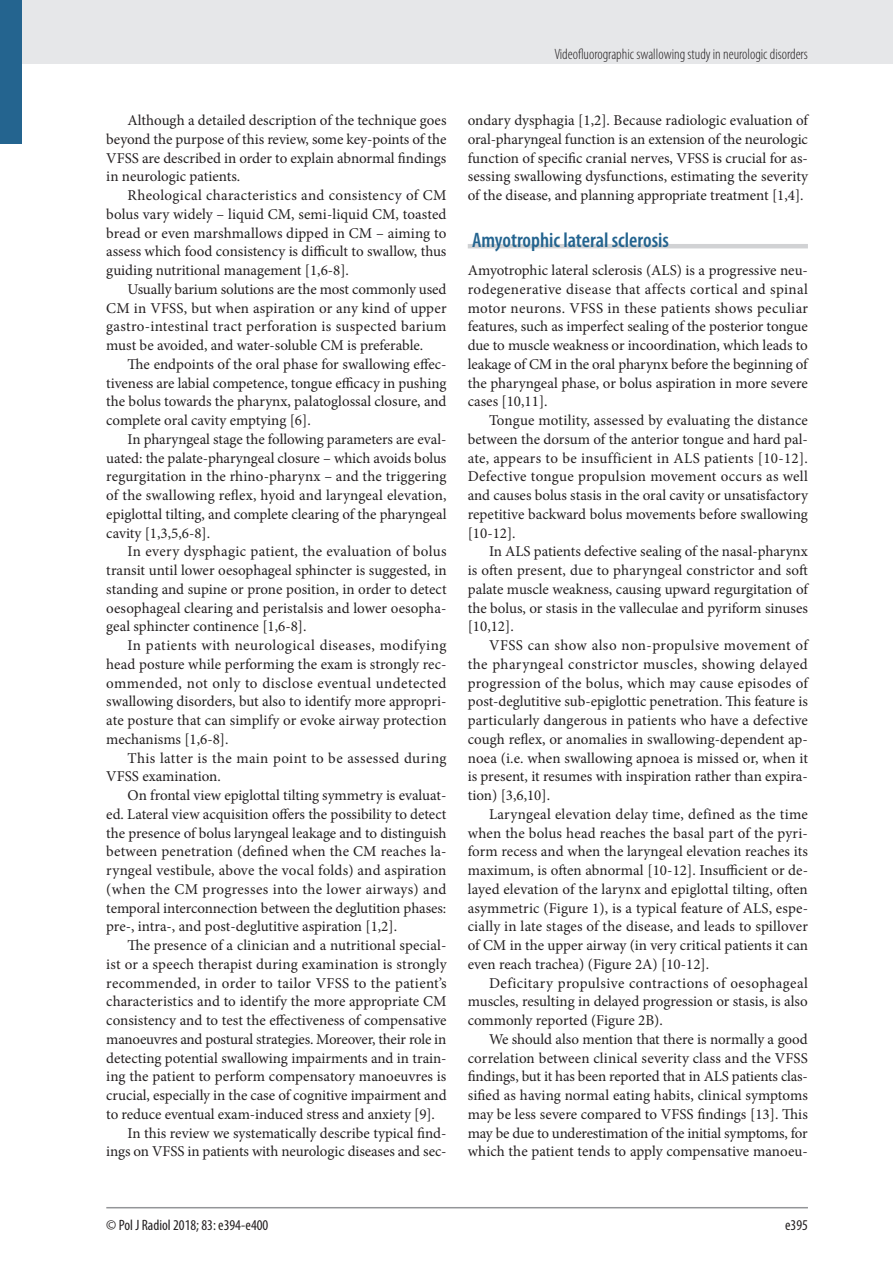
<style>
.page{position:relative;width:893px;height:1263px;background:#fff}
.page>*{position:absolute;margin:0;border:0;box-sizing:border-box;transform-origin:0 0}
.t1{font:600 condensed 21px "Myriad Pro";color:#24648f}
.t2{font:15px/18.8px "Minion Pro";color:#231f20;text-align:justify}
.t3{font:15px/18.8px "Minion Pro";letter-spacing:.02em;color:#231f20}
.t4{font:300 condensed 15px "Myriad Pro";color:#231f20}
.t5{font:15px "Minion Pro";letter-spacing:.025em;color:#231f20}
.t6{font:condensed 15px "Myriad Pro";color:#231f20}
</style>
<div class="page">
<div style="left:0;top:0;width:893px;height:64px;background:#e6e7e9"></div>
<hr style="left:106px;top:1207px;width:702px;height:1px;background:#939598">
<div style="left:0;top:0;width:21px;height:144px;background:#24648f"></div>
<hr style="left:468px;top:244px;width:340px;height:4px;background:#d1d2d4">
<p class="t2" style="left:106px;top:111px;width:342px;text-indent:21px">Although a detailed description of the technique goes beyond the purpose of this review, some key-points of the VFSS are described in order to explain abnormal findings in neurologic patients.</p>
<p class="t2" style="left:106px;top:186px;width:342px;text-indent:21px">Rheological characteristics and consistency of CM bolus vary widely – liquid CM, semi-liquid CM, toasted bread or even marshmallows dipped in CM – aiming to assess which food consistency is difficult to swallow, thus guiding nutritional management [1,6-8].</p>
<p class="t2" style="left:106px;top:280px;width:342px;text-indent:21px">Usually barium solutions are the most commonly used CM in VFSS, but when aspiration or any kind of upper gastro-intestinal tract perforation is suspected barium must be avoided, and water-soluble CM is preferable.</p>
<p class="t2" style="left:106px;top:355px;width:342px;text-indent:21px">The endpoints of the oral phase for swallowing effec&shy;tiveness are labial competence, tongue efficacy in pushing the bolus towards the pharynx, palatoglossal closure, and complete oral cavity emptying [6].</p>
<p class="t2" style="left:106px;top:430px;width:342px;text-indent:21px">In pharyngeal stage the following parameters are eval&shy;uated: the palate-pharyngeal closure – which avoids bolus regurgitation in the rhino-pharynx – and the triggering of the swallowing reflex, hyoid and laryngeal elevation, epiglottal tilting, and complete clearing of the pharyngeal cavity [1,3,5,6-8].</p>
<p class="t2" style="left:106px;top:542px;width:342px;text-indent:21px">In every dysphagic patient, the evaluation of bolus transit until lower oesophageal sphincter is suggested, in standing and supine or prone position, in order to detect oesophageal clearing and peristalsis and lower oesopha&shy;geal sphincter continence [1,6-8].</p>
<p class="t2" style="left:106px;top:636px;width:342px;text-indent:21px">In patients with neurological diseases, modifying head posture while performing the exam is strongly rec&shy;ommended, not only to disclose eventual undetected swallowing disorders, but also to identify more appropri&shy;ate posture that can simplify or evoke airway protection mechanisms [1,6-8].</p>
<p class="t3" style="left:106px;top:748px;width:342px;text-indent:21px">This latter is the main point to be assessed during<br>VFSS examination.</p>
<p class="t2" style="left:106px;top:786px;width:342px;text-indent:21px">On frontal view epiglottal tilting symmetry is evaluat&shy;ed. Lateral view acquisition offers the possibility to detect the presence of bolus laryngeal leakage and to distinguish between penetration (defined when the CM reaches la&shy;ryngeal vestibule, above the vocal folds) and aspiration (when the CM progresses into the lower airways) and temporal interconnection between the deglutition phases: pre-, intra-, and post-deglutitive aspiration [1,2].</p>
<p class="t2" style="left:128px;top:936px;width:320px">The presence of a clinician and a nutritional special-</p>
<p class="t2" style="left:106px;top:955px;width:342px">ist or a speech therapist during examination is strongly</p>
<p class="t5" style="left:106px;top:973px;width:342px">recommended, in order to tailor VFSS to the patient’s</p>
<p class="t2" style="left:106px;top:992px;width:342px">characteristics and to identify the more appropriate CM</p>
<p class="t2" style="left:106px;top:1011px;width:342px">consistency and to test the effectiveness of compensative</p>
<p class="t2" style="left:106px;top:1030px;width:341px">manoeuvres and postural strategies. Moreover, their role in</p>
<p class="t2" style="left:106px;top:1048px;width:342px">detecting potential swallowing impairments and in train-</p>
<p class="t2" style="left:106px;top:1067px;width:342px">ing the patient to perform compensatory manoeuvres is</p>
<p class="t2" style="left:106px;top:1086px;width:342px">crucial, especially in the case of cognitive impairment and</p>
<p class="t2" style="left:106px;top:1105px;width:330px">to reduce eventual exam-induced stress and anxiety [9].</p>
<p class="t2" style="left:128px;top:1123px;width:320px">In this review we systematically describe typical find-</p>
<p class="t2" style="left:106px;top:1142px;width:342px">ings on VFSS in patients with neurologic diseases and sec-</p>
<p class="t4" style="left:554px;top:45px;width:255px">Videofluorographic swallowing study in neurologic disorders</p>
<p class="t2" style="left:468px;top:111px;width:342px">ondary dysphagia [1,2]. Because radiologic evaluation of oral-pharyngeal function is an extension of the neurologic function of specific cranial nerves, VFSS is crucial for as&shy;sessing swallowing dysfunctions, estimating the severity of the disease, and planning appropriate treatment [1,4].</p>
<h1 class="t1" style="left:472px;top:227px;width:198px">Amyotrophic lateral sclerosis</h1>
<p class="t2" style="left:468px;top:261px;width:342px">Amyotrophic lateral sclerosis (ALS) is a progressive neu&shy;rodegenerative disease that affects cortical and spinal motor neurons. VFSS in these patients shows peculiar features, such as imperfect sealing of the posterior tongue due to muscle weakness or incoordination, which leads to leakage of CM in the oral pharynx before the beginning of the pharyngeal phase, or bolus aspiration in more severe cases [10,11].</p>
<p class="t2" style="left:468px;top:411px;width:342px;text-indent:21px">Tongue motility, assessed by evaluating the distance between the dorsum of the anterior tongue and hard pal&shy;ate, appears to be insufficient in ALS patients [10-12].<br>Defective tongue propulsion movement occurs as well and causes bolus stasis in the oral cavity or unsatisfactory repetitive backward bolus movements before swallowing [10-12].</p>
<p class="t2" style="left:468px;top:542px;width:342px;text-indent:21px">In ALS patients defective sealing of the nasal-pharynx is often present, due to pharyngeal constrictor and soft palate muscle weakness, causing upward regurgitation of the bolus, or stasis in the valleculae and pyriform sinuses [10,12].</p>
<p class="t2" style="left:468px;top:636px;width:342px;text-indent:21px">VFSS can show also non-propulsive movement of the pharyngeal constrictor muscles, showing delayed progression of the bolus, which may cause episodes of post-deglutitive sub-epiglottic penetration. This feature is particularly dangerous in patients who have a defective cough reflex, or anomalies in swallowing-dependent ap&shy;noea (i.e. when swallowing apnoea is missed or, when it is present, it resumes with inspiration rather than expira&shy;tion) [3,6,10].</p>
<p class="t2" style="left:468px;top:805px;width:342px;text-indent:21px">Laryngeal elevation delay time, defined as the time when the bolus head reaches the basal part of the pyri&shy;form recess and when the laryngeal elevation reaches its maximum, is often abnormal [10-12]. Insufficient or de&shy;layed elevation of the larynx and epiglottal tilting, often asymmetric (Figure 1), is a typical feature of ALS, espe&shy;cially in late stages of the disease, and leads to spillover of CM in the upper airway (in very critical patients it can even reach trachea) (Figure 2A) [10-12].</p>
<p class="t2" style="left:468px;top:973px;width:342px;text-indent:21px">Deficitary propulsive contractions of oesophageal muscles, resulting in delayed progression or stasis, is also commonly reported (Figure 2B).</p>
<p class="t2" style="left:468px;top:1030px;width:342px;text-indent:21px">We should also mention that there is normally a good correlation between clinical severity class and the VFSS findings, but it has been reported that in ALS patients clas&shy;sified as having normal eating habits, clinical symptoms may be less severe compared to VFSS findings [13]. This may be due to underestimation of the initial symptoms, for which the patient tends to apply compensative manoeu-</p>
<p class="t6" style="left:106px;top:1216px;width:164px">© Pol J Radiol 2018; 83: e394-e400</p>
<p class="t6" style="left:785px;top:1216px;width:24px">e395</p>
</div>
